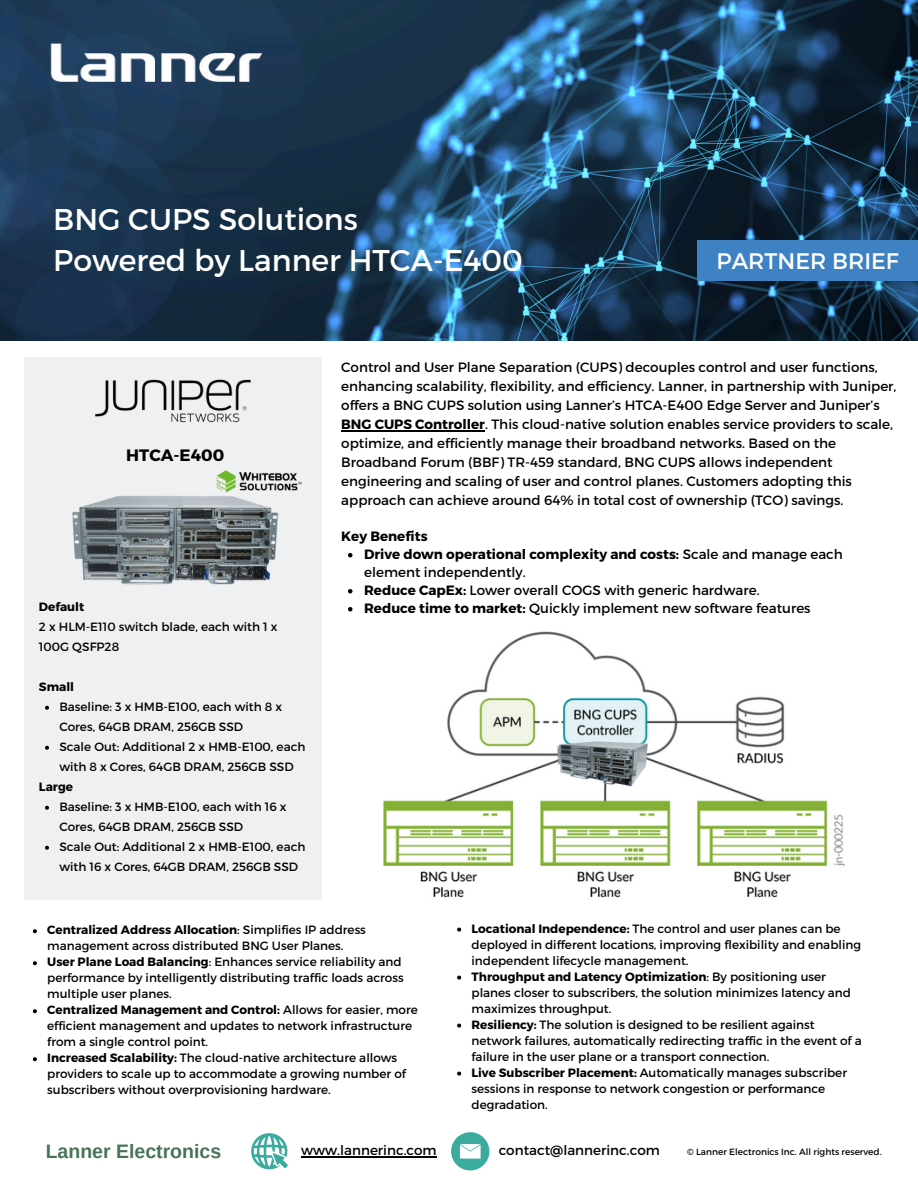
<style>
.page{position:relative;width:918px;height:1188px;background:#fff}
.page>*{position:absolute;margin:0;border:0;box-sizing:border-box;transform-origin:0 0}
.t1{font:30px/41.7px "Montserrat";color:#fff}
.t2{font:22.5px "Montserrat";color:#fff}
.t3{font:700 19.5px "Arimo";color:#487358}
.t4{font:700 16.5px "Montserrat";color:#000}
.t5{font:13.5px/19.2px "Montserrat";color:#000}
.t6{font:700 13.5px/18px "Montserrat";color:#000}
.t7{font:12px/16px "Montserrat";color:#000}
.t8{font:700 12px "Montserrat";color:#000}
.t9{font:9px "Montserrat";color:#000}
.s1{font-weight:700}
.s2{font-weight:400}
</style>
<div class="page">
<img style="left:0;top:0;width:918px;height:341px">
<div style="left:697px;top:240px;width:221px;height:40px;background:#3e82c3"></div>
<img style="left:41px;top:16px;width:228px;height:93px">
<div style="left:24px;top:454px;width:297px;height:446px;background:#eff0f1"></div>
<div style="left:24px;top:357px;width:297px;height:446px;background:#eff0f1"></div>
<img style="left:216px;top:470px;width:86px;height:21px">
<img style="left:95px;top:379px;width:156px;height:44px">
<svg style="left:251px;top:1133px;width:37px;height:36px"></svg>
<hr style="left:301px;top:1156px;width:136px;height:2px;background:#000">
<div style="left:451px;top:1132px;width:38px;height:38px;background:#3aab9c;border-radius:50%"></div>
<svg style="left:460px;top:1144px;width:21px;height:15px"></svg>
<img style="left:72px;top:484px;width:216px;height:101px">
<img style="left:383px;top:631px;width:462px;height:267px">
<img style="left:543px;top:724px;width:113px;height:74px">
<hr style="left:341px;top:430px;width:144px;height:1px;background:#000">
<svg style="left:33px;top:929px;width:4px;height:4px"></svg>
<svg style="left:33px;top:961px;width:4px;height:4px"></svg>
<svg style="left:33px;top:1009px;width:4px;height:4px"></svg>
<svg style="left:33px;top:1057px;width:4px;height:4px"></svg>
<svg style="left:457px;top:928px;width:4px;height:4px"></svg>
<svg style="left:457px;top:976px;width:4px;height:4px"></svg>
<svg style="left:457px;top:1024px;width:4px;height:4px"></svg>
<svg style="left:457px;top:1072px;width:4px;height:4px"></svg>
<svg style="left:45px;top:706px;width:4px;height:4px"></svg>
<svg style="left:45px;top:746px;width:4px;height:4px"></svg>
<svg style="left:45px;top:806px;width:4px;height:4px"></svg>
<svg style="left:45px;top:846px;width:4px;height:4px"></svg>
<svg style="left:348px;top:553px;width:4px;height:4px"></svg>
<svg style="left:348px;top:589px;width:4px;height:4px"></svg>
<svg style="left:348px;top:607px;width:4px;height:4px"></svg>
<p class="t1" style="left:53px;top:197px;width:471px">BNG CUPS Solutions<br>Powered by Lanner HTCA-E400</p>
<p class="t2" style="left:717px;top:247px;width:184px">PARTNER BRIEF</p>
<p class="t4" style="left:126px;top:444px;width:100px">HTCA-E400</p>
<p class="t8" style="left:39px;top:599px;width:47px">Default</p>
<p class="t7" style="left:39px;top:616px;width:240px;line-height:20px">2 x HLM-E110 switch blade, each with 1 x<br>100G QSFP28</p>
<p class="t8" style="left:39px;top:679px;width:37px">Small</p>
<p class="t7" style="left:59px;top:696px;width:224px;line-height:20px">Baseline: 3 x HMB-E100, each with 8 x<br>Cores, 64GB DRAM, 256GB SSD</p>
<p class="t7" style="left:59px;top:736px;width:248px;line-height:20px">Scale Out: Additional 2 x HMB-E100, each with 8 x Cores, 64GB DRAM, 256GB SSD</p>
<p class="t8" style="left:39px;top:779px;width:36px">Large</p>
<p class="t7" style="left:59px;top:796px;width:229px;line-height:20px">Baseline: 3 x HMB-E100, each with 16 x<br>Cores, 64GB DRAM, 256GB SSD</p>
<p class="t7" style="left:59px;top:836px;width:248px;line-height:20px">Scale Out: Additional 2 x HMB-E100, each with 16 x Cores, 64GB DRAM, 256GB SSD</p>
<p class="t5" style="left:341px;top:357px;width:557px">Control and User Plane Separation (CUPS) decouples control and user functions, enhancing scalability, flexibility, and efficiency. Lanner, in partnership with Juniper, offers a BNG CUPS solution using Lanner’s HTCA-E400 Edge Server and Juniper’s <span class="s1">BNG CUPS Controller</span>. This cloud-native solution enables service providers to scale, optimize, and efficiently manage their broadband networks. Based on the Broadband Forum (BBF) TR-459 standard, BNG CUPS allows independent engineering and scaling of user and control planes. Customers adopting this approach can achieve around 64% in total cost of ownership (TCO) savings.</p>
<p class="t6" style="left:341px;top:526px;width:88px">Key Benefits</p>
<p class="t6" style="left:364px;top:544px;width:480px">Drive down operational complexity and costs: <span class="s2">Scale and manage each element independently.</span></p>
<p class="t5" style="left:364px;top:580px;width:397px"><span class="s1">Reduce CapEx:</span> Lower overall COGS with generic hardware.</p>
<h6 class="t5" style="left:364px;top:598px;width:448px"><span class="s1">Reduce time to market:</span> Quickly implement new software features</h6>
<p class="t7" style="left:47px;top:921px;width:320px"><span class="s1">Centralized Address Allocation</span>: Simplifies IP address management across distributed BNG User Planes.</p>
<p class="t7" style="left:47px;top:953px;width:358px"><span class="s1">User Plane Load Balancing</span>: Enhances service reliability and performance by intelligently distributing traffic loads across multiple user planes.</p>
<p class="t7" style="left:47px;top:1001px;width:372px"><span class="s1">Centralized Management and Control:</span> Allows for easier, more efficient management and updates to network infrastructure from a single control point.</p>
<p class="t7" style="left:47px;top:1049px;width:360px"><span class="s1">Increased Scalability:</span> The cloud-native architecture allows providers to scale up to accommodate a growing number of subscribers without overprovisioning hardware.</p>
<h6 class="t7" style="left:472px;top:920px;width:391px"><span class="s1">Locational Independence:</span> The control and user planes can be deployed in different locations, improving flexibility and enabling independent lifecycle management.</h6>
<h5 class="t7" style="left:472px;top:968px;width:381px"><span class="s1">Throughput and Latency Optimization</span>: By positioning user planes closer to subscribers, the solution minimizes latency and maximizes throughput.</h5>
<p class="t7" style="left:472px;top:1016px;width:392px"><span class="s1">Resiliency:</span> The solution is designed to be resilient against network failures, automatically redirecting traffic in the event of a failure in the user plane or a transport connection.</p>
<p class="t7" style="left:472px;top:1064px;width:377px"><span class="s1">Live Subscriber Placement:</span> Automatically manages subscriber sessions in response to network congestion or performance degradation.</p>
<p class="t3" style="left:46px;top:1140px;width:177px">Lanner Electronics</p>
<p class="t5" style="left:499px;top:1140px;width:163px">contact@lannerinc.com</p>
<p class="t9" style="left:687px;top:1146px;width:196px">© Lanner Electronics Inc. All rights reserved.</p>
<p class="t5" style="left:301px;top:1140px;width:137px">www.lannerinc.com</p>
</div>
